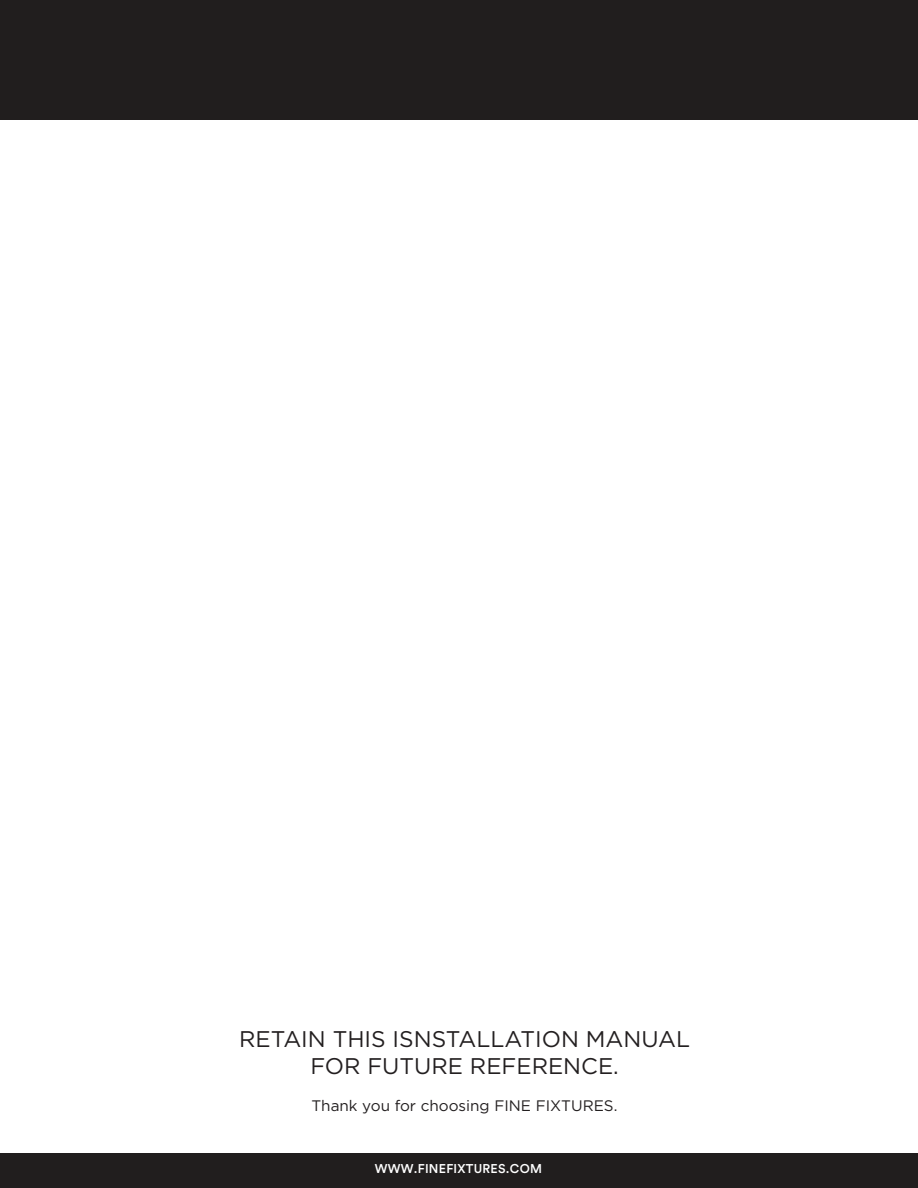
<style>
.page{position:relative;width:918px;height:1188px;background:#fff}
.page>*{position:absolute;margin:0;border:0;box-sizing:border-box;transform-origin:0 0}
.t1{font:22.65px/27.2px "Arson Pro";color:#231f20;text-align:center}
.t2{font:15.15px "Arson Pro";color:#231f20}
.t3{font:500 12.6px "Circular Std";letter-spacing:.02em;color:#fff}
</style>
<div class="page">
<div style="left:0;top:0;width:918px;height:120px;background:#211e1e"></div>
<div style="left:0;top:1153px;width:918px;height:35px;background:#211e1e"></div>
<p class="t1" style="left:239px;top:1026px;width:453px">RETAIN THIS ISNSTALLATION MANUAL<br>FOR FUTURE REFERENCE.</p>
<p class="t2" style="left:312px;top:1097px;width:307px">Thank you for choosing FINE FIXTURES.</p>
<p class="t3" style="left:375px;top:1161px;width:169px">WWW.FINEFIXTURES.COM</p>
</div>
